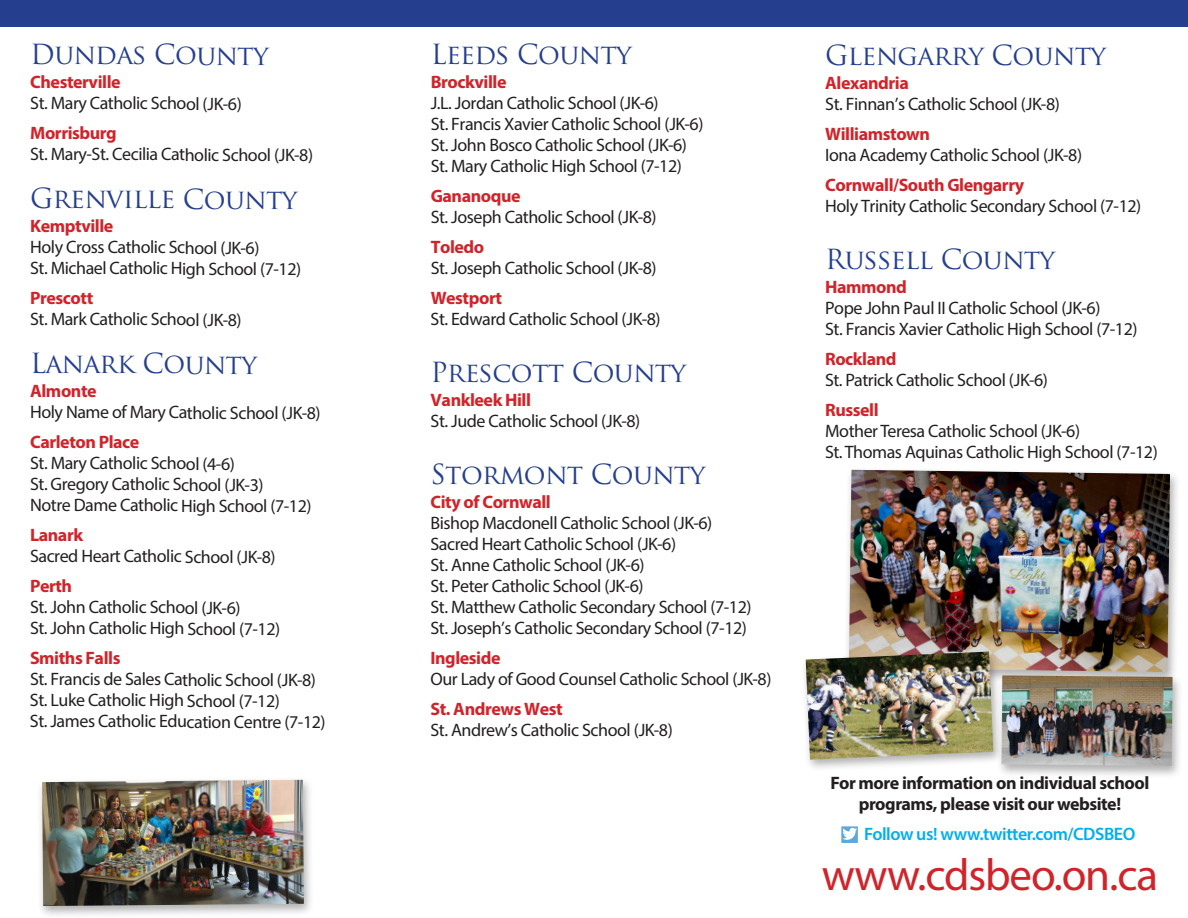
<style>
.page{position:relative;width:1188px;height:918px;background:#fff}
.page>*{position:absolute;margin:0;border:0;box-sizing:border-box;transform-origin:0 0}
.t1{font:45px "Myriad Pro";letter-spacing:-.025em;color:#d1232a}
.t2{font:27px "Trajan Pro";letter-spacing:-.025em;color:#253f8e}
.t3{font:18px "Myriad Pro";letter-spacing:-.025em;color:#231f20}
.t4{font:700 18px "Myriad Pro";letter-spacing:-.025em;color:#d1232a}
.t5{font:700 18px "Myriad Pro";letter-spacing:-.025em;color:#231f20}
.t6{font:600 18px "Myriad Pro";letter-spacing:-.025em;color:#00aeef}
</style>
<div class="page">
<div style="left:843px;top:466px;width:338px;height:219px;background:#231f20;opacity:.35"></div>
<img style="left:849px;top:470px;width:321px;height:202px">
<div style="left:37px;top:776px;width:278px;height:142px;background:#231f20;opacity:.35"></div>
<img style="left:42px;top:780px;width:262px;height:126px">
<div style="left:801px;top:649px;width:203px;height:123px;background:#231f20;opacity:.35"></div>
<img style="left:806px;top:652px;width:187px;height:108px">
<div style="left:996px;top:672px;width:187px;height:107px;background:#231f20;opacity:.35"></div>
<img style="left:1002px;top:675px;width:171px;height:91px">
<svg style="left:841px;top:826px;width:17px;height:17px"></svg>
<div style="left:0;top:0;width:1188px;height:27px;background:#253f8e"></div>
<p class="t2" style="left:30px;top:38px;width:240px">Dundas County</p>
<p class="t4" style="left:30px;top:71px;width:92px">Chesterville</p>
<p class="t3" style="left:30px;top:92px;width:213px">St. Mary Catholic School (JK-6)</p>
<p class="t4" style="left:30px;top:122px;width:88px">Morrisburg</p>
<p class="t3" style="left:30px;top:143px;width:284px">St. Mary-St. Cecilia Catholic School (JK-8)</p>
<p class="t2" style="left:30px;top:182px;width:269px">Grenville County</p>
<p class="t4" style="left:30px;top:215px;width:85px">Kemptville</p>
<p class="t3" style="left:30px;top:236px;width:231px">Holy Cross Catholic School (JK-6)</p>
<p class="t3" style="left:30px;top:257px;width:273px">St. Michael Catholic High School (7-12)</p>
<p class="t4" style="left:30px;top:287px;width:65px">Prescott</p>
<p class="t3" style="left:30px;top:308px;width:213px">St. Mark Catholic School (JK-8)</p>
<p class="t2" style="left:30px;top:347px;width:228px">Lanark County</p>
<p class="t4" style="left:30px;top:380px;width:68px">Almonte</p>
<p class="t3" style="left:30px;top:401px;width:292px">Holy Name of Mary Catholic School (JK-8)</p>
<p class="t4" style="left:30px;top:431px;width:111px">Carleton Place</p>
<p class="t3" style="left:30px;top:452px;width:206px">St. Mary Catholic School (4-6)</p>
<p class="t3" style="left:30px;top:473px;width:235px">St. Gregory Catholic School (JK-3)</p>
<p class="t3" style="left:30px;top:494px;width:283px">Notre Dame Catholic High School (7-12)</p>
<p class="t4" style="left:30px;top:524px;width:55px">Lanark</p>
<p class="t3" style="left:30px;top:545px;width:247px">Sacred Heart Catholic School (JK-8)</p>
<p class="t4" style="left:30px;top:575px;width:44px">Perth</p>
<p class="t3" style="left:30px;top:596px;width:212px">St. John Catholic School (JK-6)</p>
<p class="t3" style="left:30px;top:617px;width:252px">St. John Catholic High School (7-12)</p>
<p class="t4" style="left:30px;top:647px;width:92px">Smiths Falls</p>
<p class="t3" style="left:30px;top:668px;width:288px">St. Francis de Sales Catholic School (JK-8)</p>
<p class="t3" style="left:30px;top:689px;width:251px">St. Luke Catholic High School (7-12)</p>
<p class="t3" style="left:30px;top:710px;width:297px">St. James Catholic Education Centre (7-12)</p>
<p class="t2" style="left:431px;top:37px;width:202px">Leeds County</p>
<p class="t4" style="left:431px;top:70px;width:77px">Brockville</p>
<p class="t3" style="left:431px;top:92px;width:229px">J.L. Jordan Catholic School (JK-6)</p>
<p class="t3" style="left:431px;top:113px;width:274px">St. Francis Xavier Catholic School (JK-6)</p>
<p class="t3" style="left:431px;top:134px;width:258px">St. John Bosco Catholic School (JK-6)</p>
<p class="t3" style="left:431px;top:155px;width:253px">St. Mary Catholic High School (7-12)</p>
<p class="t4" style="left:431px;top:184px;width:91px">Gananoque</p>
<p class="t3" style="left:431px;top:206px;width:228px">St. Joseph Catholic School (JK-8)</p>
<p class="t4" style="left:431px;top:235px;width:55px">Toledo</p>
<p class="t3" style="left:431px;top:257px;width:228px">St. Joseph Catholic School (JK-8)</p>
<p class="t4" style="left:431px;top:286px;width:73px">Westport</p>
<p class="t3" style="left:431px;top:308px;width:232px">St. Edward Catholic School (JK-8)</p>
<p class="t2" style="left:431px;top:355px;width:257px">Prescott County</p>
<p class="t4" style="left:431px;top:388px;width:102px">Vankleek Hill</p>
<p class="t3" style="left:431px;top:410px;width:211px">St. Jude Catholic School (JK-8)</p>
<p class="t2" style="left:431px;top:457px;width:276px">Stormont County</p>
<p class="t4" style="left:431px;top:490px;width:122px">City of Cornwall</p>
<p class="t3" style="left:431px;top:512px;width:283px">Bishop Macdonell Catholic School (JK-6)</p>
<p class="t3" style="left:431px;top:533px;width:247px">Sacred Heart Catholic School (JK-6)</p>
<p class="t3" style="left:431px;top:554px;width:216px">St. Anne Catholic School (JK-6)</p>
<p class="t3" style="left:431px;top:575px;width:215px">St. Peter Catholic School (JK-6)</p>
<p class="t3" style="left:431px;top:596px;width:323px">St. Matthew Catholic Secondary School (7-12)</p>
<p class="t3" style="left:431px;top:617px;width:318px">St. Joseph’s Catholic Secondary School (7-12)</p>
<p class="t4" style="left:431px;top:646px;width:72px">Ingleside</p>
<p class="t3" style="left:431px;top:668px;width:343px">Our Lady of Good Counsel Catholic School (JK-8)</p>
<p class="t4" style="left:430px;top:697px;width:134px">St. Andrews West</p>
<p class="t3" style="left:430px;top:719px;width:244px">St. Andrew’s Catholic School (JK-8)</p>
<p class="t2" style="left:825px;top:38px;width:282px">Glengarry County</p>
<p class="t4" style="left:825px;top:71px;width:85px">Alexandria</p>
<p class="t3" style="left:825px;top:93px;width:236px">St. Finnan’s Catholic School (JK-8)</p>
<p class="t4" style="left:825px;top:122px;width:106px">Williamstown</p>
<p class="t3" style="left:825px;top:144px;width:258px">Iona Academy Catholic School (JK-8)</p>
<p class="t4" style="left:825px;top:173px;width:200px">Cornwall/South Glengarry</p>
<p class="t3" style="left:825px;top:195px;width:318px">Holy Trinity Catholic Secondary School (7-12)</p>
<p class="t2" style="left:825px;top:242px;width:232px">Russell County</p>
<p class="t4" style="left:825px;top:275px;width:83px">Hammond</p>
<p class="t3" style="left:825px;top:297px;width:277px">Pope John Paul II Catholic School (JK-6)</p>
<p class="t3" style="left:825px;top:318px;width:314px">St. Francis Xavier Catholic High School (7-12)</p>
<p class="t4" style="left:825px;top:347px;width:73px">Rockland</p>
<p class="t3" style="left:825px;top:369px;width:224px">St. Patrick Catholic School (JK-6)</p>
<p class="t4" style="left:825px;top:398px;width:55px">Russell</p>
<p class="t3" style="left:825px;top:420px;width:257px">Mother Teresa Catholic School (JK-6)</p>
<p class="t3" style="left:825px;top:441px;width:334px">St. Thomas Aquinas Catholic High School (7-12)</p>
<p class="t5" style="left:831px;top:772px;width:320px">For more information on individual school</p>
<p class="t5" style="left:859px;top:793px;width:264px">programs, please visit our website!</p>
<p class="t6" style="left:864px;top:823px;width:273px">Follow us! www.twitter.com/CDSBEO</p>
<p class="t1" style="left:822px;top:847px;width:338px">www.cdsbeo.on.ca</p>
</div>
